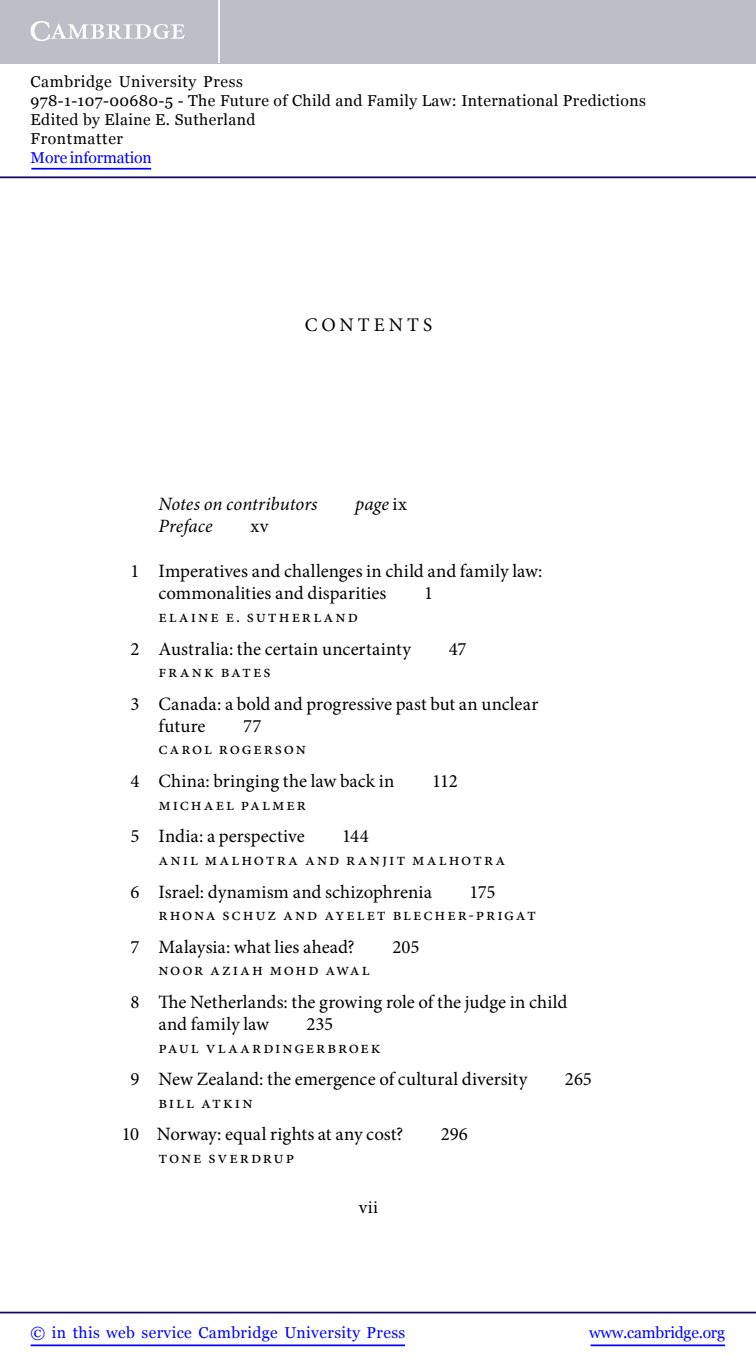
<style>
.page{position:relative;width:756px;height:1371px;background:#fff}
.page>*{position:absolute;margin:0;border:0;box-sizing:border-box;transform-origin:0 0}
.t1{font:19.25px "Minion Pro";color:#000}
.t2{font:18.9px/22.2px "Minion Pro";color:#000}
.t3{font:italic 18.9px "Minion Pro";color:#000}
.t4{font:18.38px "Minion Pro";color:#000}
.t5{font:17.5px "Minion Pro";letter-spacing:.11em;color:#000}
.t6{font:15.75px/18.9px "Georgia";letter-spacing:.025em;color:#000}
.t7{font:15.75px "Georgia";letter-spacing:.025em;color:#00f}
.t8{font:15.75px "Georgia";letter-spacing:-.015em;color:#00f}
.t9{font:15.75px "Georgia";letter-spacing:-.01em;color:#00f}
.s1{font-style:normal}
</style>
<div class="page">
<hr style="left:591px;top:1344px;width:134px;height:1px;background:#00f">
<hr style="left:0;top:1311px;width:756px;height:2px;background:#150666">
<hr style="left:31px;top:1344px;width:374px;height:1px;background:#00f">
<div style="left:0;top:0;width:756px;height:63px;background:#bac0c6"></div>
<svg style="left:31px;top:21px;width:154px;height:20px"></svg>
<hr style="left:218px;top:0;width:2px;height:63px;background:#fff">
<hr style="left:0;top:176px;width:756px;height:2px;background:#150666">
<hr style="left:31px;top:168px;width:120px;height:1px;background:#00f">
<p class="t6" style="left:31px;top:72px;width:617px">Cambridge University Press<br>978-1-107-00680-5 - The Future of Child and Family Law: International Predictions Edited by Elaine E. Sutherland<br>Frontmatter</p>
<p class="t9" style="left:31px;top:148px;width:123px">More information</p>
<p class="t1" style="left:305px;top:312px;width:129px">CON TEN TS</p>
<p class="t3" style="left:158px;top:490px;width:161px">Notes on contributors</p>
<p class="t3" style="left:355px;top:490px;width:53px">page <span class="s1">ix</span></p>
<p class="t3" style="left:158px;top:513px;width:56px">Preface</p>
<p class="t2" style="left:250px;top:515px;width:20px">xv</p>
<p class="t2" style="left:158px;top:560px;width:386px;text-indent:-28px">1 Imperatives and challenges in child and family law: commonalities and disparities</p>
<p class="t2" style="left:424px;top:582px;width:11px">1</p>
<p class="t5" style="left:158px;top:604px;width:201px">Elaine E. Sutherland</p>
<p class="t2" style="left:130px;top:637px;width:282px">2 Australia: the certain uncertainty</p>
<p class="t2" style="left:449px;top:637px;width:19px">47</p>
<p class="t5" style="left:158px;top:659px;width:114px">Frank Bates</p>
<p class="t2" style="left:158px;top:692px;width:381px;text-indent:-28px">3 Canada: a bold and progressive past but an unclear future</p>
<p class="t2" style="left:243px;top:715px;width:20px">77</p>
<p class="t5" style="left:158px;top:737px;width:149px">Carol Rogerson</p>
<p class="t2" style="left:130px;top:770px;width:265px">4 China: bringing the law back in</p>
<p class="t2" style="left:432px;top:770px;width:27px">112</p>
<p class="t5" style="left:158px;top:792px;width:149px">Michael Palmer</p>
<p class="t2" style="left:130px;top:825px;width:176px">5 India: a perspective</p>
<p class="t2" style="left:342px;top:825px;width:28px">144</p>
<p class="t5" style="left:158px;top:847px;width:348px">Anil Malhotra and Ranjit Malhotra</p>
<p class="t2" style="left:130px;top:880px;width:303px">6 Israel: dynamism and schizophrenia</p>
<p class="t2" style="left:470px;top:880px;width:27px">175</p>
<p class="t5" style="left:158px;top:902px;width:379px">Rhona Schuz and Ayelet Blecher-Prigat</p>
<p class="t2" style="left:130px;top:935px;width:226px">7 Malaysia: what lies ahead?</p>
<p class="t2" style="left:392px;top:935px;width:29px">205</p>
<p class="t5" style="left:158px;top:957px;width:213px">Noor Aziah Mohd Awal</p>
<p class="t2" style="left:158px;top:990px;width:410px;text-indent:-28px">8 The Netherlands: the growing role of the judge in child and family law</p>
<p class="t2" style="left:307px;top:1013px;width:28px">235</p>
<p class="t5" style="left:158px;top:1035px;width:224px">Paul Vlaardingerbroek</p>
<p class="t2" style="left:130px;top:1068px;width:399px">9 New Zealand: the emergence of cultural diversity</p>
<p class="t2" style="left:565px;top:1068px;width:28px">265</p>
<p class="t5" style="left:158px;top:1090px;width:96px">Bill Atkin</p>
<p class="t2" style="left:122px;top:1123px;width:283px">10 Norway: equal rights at any cost?</p>
<p class="t2" style="left:441px;top:1123px;width:29px">296</p>
<p class="t5" style="left:158px;top:1145px;width:137px">Tone Sverdrup</p>
<p class="t4" style="left:359px;top:1194px;width:21px">vii</p>
<p class="t7" style="left:31px;top:1323px;width:376px">© in this web service Cambridge University Press</p>
<p class="t8" style="left:589px;top:1323px;width:137px">www.cambridge.org</p>
</div>
